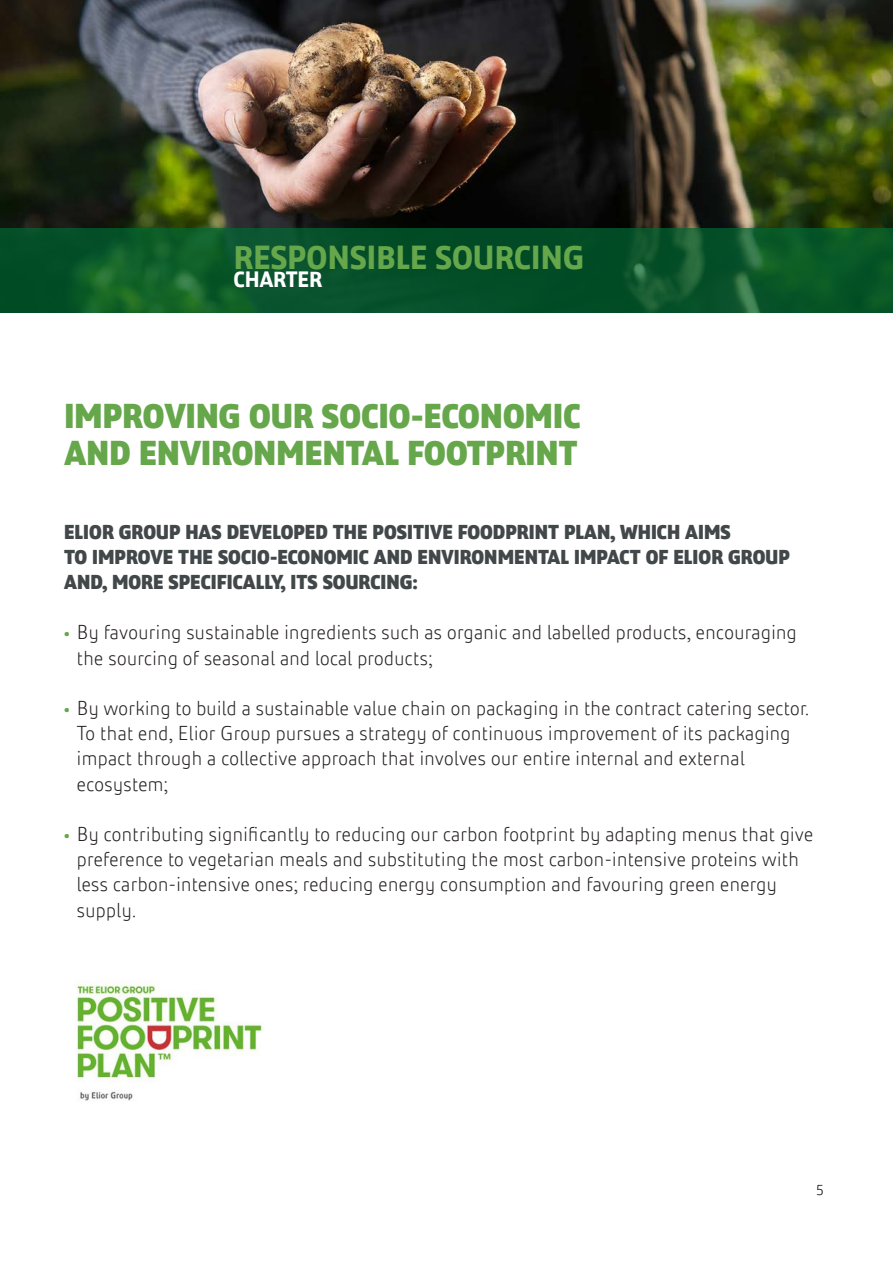
<style>
.page{position:relative;width:893px;height:1263px;background:#fff}
.page>*{position:absolute;margin:0;border:0;box-sizing:border-box;transform-origin:0 0}
.t1{font:800 36px "Elior";letter-spacing:-.03em;color:#66a74b}
.t2{font:700 34.8px "Elior";letter-spacing:-.03em;color:#66a74b}
.t3{font:700 23.25px "Elior";letter-spacing:-.03em;color:#fff}
.t4{font:300 21px/25.2px "Elior";letter-spacing:-.01em;color:#231f20}
.t5{font:800 21px/25.2px "Elior";letter-spacing:-.03em;color:#424749}
.t6{font:300 15px "Elior";color:#000001}
.s1{font-weight:700;font-size:18px;color:#66a74b}
</style>
<div class="page">
<img style="left:76px;top:981px;width:189px;height:120px">
<img style="left:0;top:0;width:893px;height:228px">
<svg style="left:0;top:228px;width:893px;height:85px;background:#095429"></svg>
<p class="t2" style="left:233px;top:231px;width:353px">RESPONSIBLE SOURCING</p>
<p class="t3" style="left:233px;top:262px;width:91px">CHARTER</p>
<p class="t1" style="left:64px;top:388px;width:519px">IMPROVING OUR SOCIO-ECONOMIC</p>
<p class="t1" style="left:64px;top:426px;width:516px">AND ENVIRONMENTAL FOOTPRINT</p>
<p class="t5" style="left:64px;top:517px;width:669px">ELIOR GROUP HAS DEVELOPED THE POSITIVE FOODPRINT PLAN, WHICH AIMS</p>
<p class="t5" style="left:64px;top:543px;width:728px">TO IMPROVE THE SOCIO-ECONOMIC AND ENVIRONMENTAL IMPACT OF ELIOR GROUP<br>AND, MORE SPECIFICALLY, ITS SOURCING:</p>
<p class="t4" style="left:77px;top:618px;width:722px;text-indent:-13px"><span class="s1">•</span> By favouring sustainable ingredients such as organic and labelled products, encouraging the sourcing of seasonal and local products;</p>
<p class="t4" style="left:77px;top:693px;width:735px;text-indent:-13px"><span class="s1">•</span> By working to build a sustainable value chain on packaging in the contract catering sector.<br>To that end, Elior Group pursues a strategy of continuous improvement of its packaging impact through a collective approach that involves our entire internal and external ecosystem;</p>
<p class="t4" style="left:77px;top:819px;width:738px;text-indent:-13px"><span class="s1">•</span> By contributing significantly to reducing our carbon footprint by adapting menus that give preference to vegetarian meals and substituting the most carbon-intensive proteins with less carbon-intensive ones; reducing energy consumption and favouring green energy supply.</p>
<p class="t6" style="left:816px;top:1178px;width:10px">5</p>
</div>
